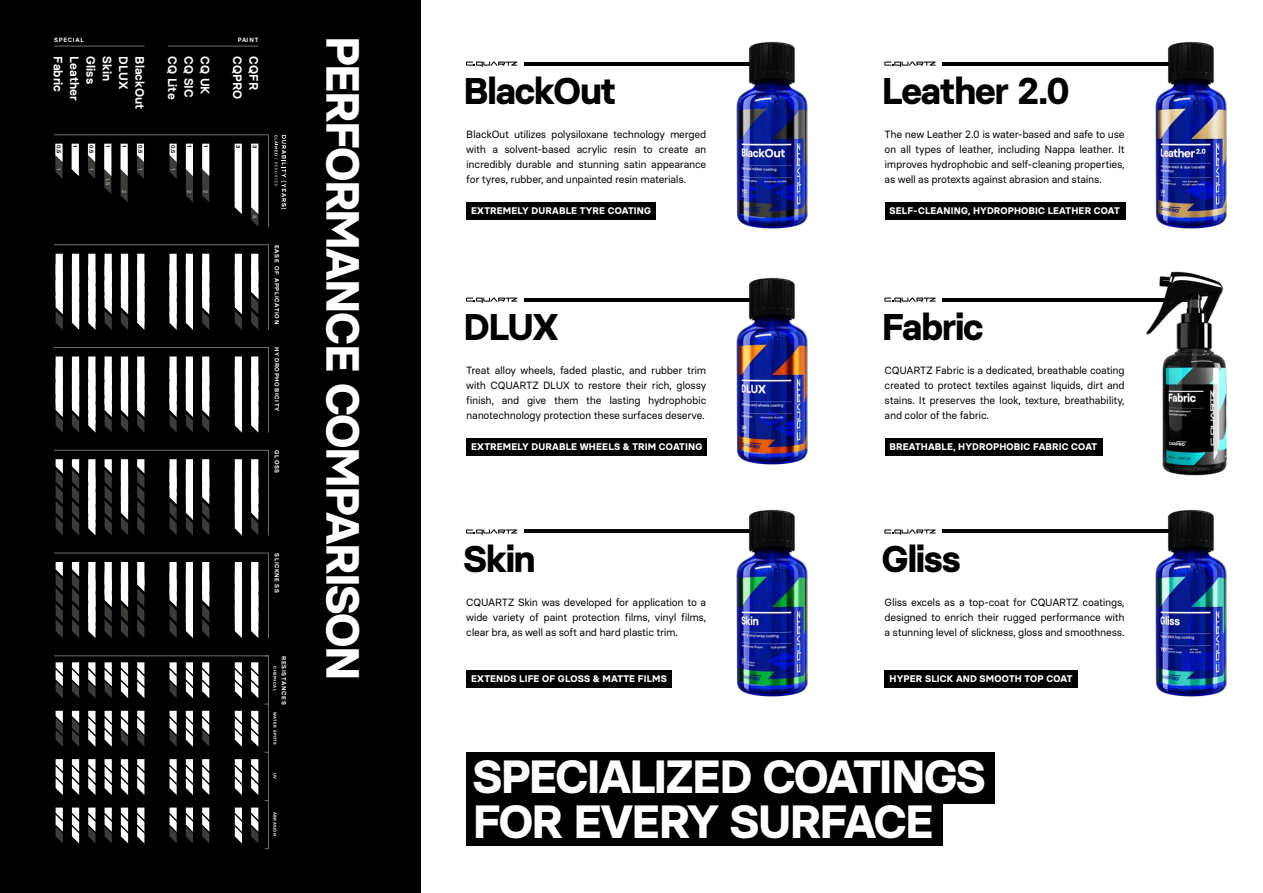
<style>
.page{position:relative;width:1263px;height:893px;background:#fff}
.page>*{position:absolute;margin:0;border:0;box-sizing:border-box;transform-origin:0 0}
.t1{font:700 46.5px/45px "Basier Square";letter-spacing:-.035em;color:#fff}
.t2{font:700 37.2px "Basier Square";letter-spacing:-.025em;color:#000}
.t3{font:600 12.3px "Basier Square";color:#fff}
.t4{font:10.5px/15px "Basier Square";letter-spacing:-.025em;color:#000;text-align:justify}
.t5{font:700 9.6px "Basier Square";letter-spacing:.02em;color:#fff}
.t6{font:600 6.15px "Basier Square";letter-spacing:.12em;color:#fff}
.t7{font:600 5.55px "Basier Square";color:#000}
.t8{font:600 5.55px "Basier Square";color:#9d9d9c}
.t9{font:600 4.05px "Basier Square";letter-spacing:.12em;color:#fff}
</style>
<div class="page">
<div style="left:0;top:0;width:421px;height:893px;background:#000"></div>
<div style="left:466px;top:752px;width:529px;height:52px;background:#000"></div>
<div style="left:466px;top:799px;width:476px;height:46px;background:#000"></div>
<hr style="left:942px;top:62px;width:250px;height:3px;background:#000">
<hr style="left:942px;top:298px;width:250px;height:3px;background:#000">
<hr style="left:524px;top:62px;width:250px;height:3px;background:#000">
<hr style="left:524px;top:298px;width:250px;height:3px;background:#000">
<hr style="left:524px;top:529px;width:250px;height:4px;background:#000">
<hr style="left:942px;top:529px;width:250px;height:4px;background:#000">
<svg style="left:884px;top:62px;width:51px;height:5px"></svg>
<svg style="left:884px;top:298px;width:51px;height:5px"></svg>
<svg style="left:466px;top:62px;width:51px;height:5px"></svg>
<svg style="left:466px;top:298px;width:51px;height:5px"></svg>
<svg style="left:466px;top:529px;width:51px;height:6px"></svg>
<svg style="left:884px;top:529px;width:51px;height:6px"></svg>
<img style="left:1139px;top:41px;width:88px;height:188px">
<img style="left:721px;top:41px;width:87px;height:188px">
<img style="left:1144px;top:271px;width:83px;height:205px">
<img style="left:721px;top:277px;width:87px;height:188px">
<img style="left:736px;top:509px;width:72px;height:188px">
<img style="left:1155px;top:509px;width:72px;height:188px">
<div style="left:885px;top:202px;width:240px;height:18px;background:#000"></div>
<div style="left:466px;top:202px;width:190px;height:18px;background:#000"></div>
<div style="left:885px;top:438px;width:217px;height:18px;background:#000"></div>
<div style="left:466px;top:438px;width:241px;height:18px;background:#000"></div>
<div style="left:466px;top:670px;width:206px;height:18px;background:#000"></div>
<div style="left:885px;top:670px;width:193px;height:18px;background:#000"></div>
<hr style="left:168px;top:46px;width:90px;height:1px;background:#706f6f">
<hr style="left:54px;top:46px;width:90px;height:1px;background:#706f6f">
<svg style="left:54px;top:244px;width:215px;height:86px"></svg>
<svg style="left:54px;top:347px;width:215px;height:86px"></svg>
<svg style="left:54px;top:450px;width:215px;height:86px"></svg>
<svg style="left:54px;top:552px;width:215px;height:86px"></svg>
<svg style="left:54px;top:655px;width:215px;height:194px"></svg>
<svg style="left:54px;top:134px;width:232px;height:93px"></svg>
<p class="t6" style="left:54px;top:36px;width:31px">SPECIAL</p>
<p class="t6" style="left:238px;top:36px;width:22px">PAI NT</p>
<p class="t3" style="left:82px;top:56px;width:45px;rotate:90deg">Leather</p>
<p class="t3" style="left:98px;top:56px;width:29px;rotate:90deg">Gliss</p>
<p class="t3" style="left:115px;top:56px;width:26px;rotate:90deg">Skin</p>
<p class="t3" style="left:131px;top:56px;width:34px;rotate:90deg">DLUX</p>
<p class="t3" style="left:147px;top:56px;width:54px;rotate:90deg">BlackOut</p>
<p class="t3" style="left:180px;top:56px;width:44px;rotate:90deg">CQ Lite</p>
<p class="t3" style="left:196px;top:56px;width:43px;rotate:90deg">CQ SIC</p>
<p class="t3" style="left:213px;top:56px;width:40px;rotate:90deg">CQ UK</p>
<p class="t3" style="left:245px;top:56px;width:44px;rotate:90deg">CQPRO</p>
<p class="t3" style="left:262px;top:56px;width:35px;rotate:90deg">CQFR</p>
<p class="t3" style="left:66px;top:56px;width:37px;rotate:90deg">Fabric</p>
<p class="t7" style="left:62px;top:145px;width:10px;rotate:90deg">0.5</p>
<p class="t8" style="left:62px;top:168px;width:4px;rotate:90deg">1</p>
<p class="t7" style="left:79px;top:145px;width:4px;rotate:90deg">1</p>
<p class="t7" style="left:111px;top:145px;width:4px;rotate:90deg">1</p>
<p class="t8" style="left:111px;top:178px;width:9px;rotate:90deg">1.5</p>
<p class="t7" style="left:95px;top:145px;width:10px;rotate:90deg">0.5</p>
<p class="t8" style="left:95px;top:168px;width:4px;rotate:90deg">1</p>
<p class="t7" style="left:128px;top:145px;width:4px;rotate:90deg">1</p>
<p class="t8" style="left:128px;top:190px;width:5px;rotate:90deg">2</p>
<p class="t7" style="left:144px;top:145px;width:10px;rotate:90deg">0.5</p>
<p class="t8" style="left:144px;top:168px;width:4px;rotate:90deg">1</p>
<p class="t7" style="left:176px;top:145px;width:10px;rotate:90deg">0.5</p>
<p class="t8" style="left:176px;top:168px;width:4px;rotate:90deg">1</p>
<p class="t7" style="left:193px;top:145px;width:4px;rotate:90deg">1</p>
<p class="t7" style="left:209px;top:145px;width:4px;rotate:90deg">1</p>
<p class="t8" style="left:193px;top:190px;width:5px;rotate:90deg">2</p>
<p class="t8" style="left:209px;top:190px;width:5px;rotate:90deg">2</p>
<p class="t7" style="left:241px;top:145px;width:5px;rotate:90deg">3</p>
<p class="t7" style="left:258px;top:145px;width:5px;rotate:90deg">3</p>
<p class="t8" style="left:258px;top:215px;width:5px;rotate:90deg">4</p>
<p class="t6" style="left:281px;top:245px;width:82px;rotate:90deg">EASE OF APPLICATIO N</p>
<p class="t6" style="left:281px;top:347px;width:66px;rotate:90deg">HY DROPHO BICITY</p>
<p class="t6" style="left:281px;top:450px;width:25px;rotate:90deg">GLOSS</p>
<p class="t6" style="left:281px;top:553px;width:41px;rotate:90deg">SLICKNE SS</p>
<p class="t6" style="left:288px;top:656px;width:50px;rotate:90deg">RESISTANCE S</p>
<p class="t9" style="left:277px;top:666px;width:26px;rotate:90deg">CHEMICAL</p>
<p class="t9" style="left:277px;top:712px;width:35px;rotate:90deg">WATER SPOTS</p>
<p class="t9" style="left:277px;top:773px;width:8px;rotate:90deg">UV</p>
<p class="t9" style="left:277px;top:812px;width:26px;rotate:90deg">ABRASIO N</p>
<h1 class="t1" style="left:366px;top:36px;width:646px;rotate:90deg">PERFORMANCE COMPARISON</h1>
<h2 class="t2" style="left:463px;top:68px;width:154px">BlackOut</h2>
<p class="t4" style="left:466px;top:127px;width:242px">BlackOut utilizes polysiloxane technology merged with a solvent-based acrylic resin to create an incredibly durable and stunning satin appearance for tyres, rubber, and unpainted resin materials.</p>
<h2 class="t2" style="left:882px;top:68px;width:189px">Leather 2.0</h2>
<p class="t4" style="left:885px;top:127px;width:242px">The new Leather 2.0 is water-based and safe to use on all types of leather, including Nappa leather. It improves hydrophobic and self-cleaning properties, as well as protexts against abrasion and stains.</p>
<p class="t5" style="left:471px;top:205px;width:181px">EXTREMELY DURABLE TYRE COATING</p>
<p class="t5" style="left:889px;top:205px;width:232px">SELF-CLEANING, HYDROPHOBIC LEATHER COAT</p>
<h2 class="t2" style="left:463px;top:304px;width:96px">DLUX</h2>
<p class="t4" style="left:466px;top:363px;width:242px">Treat alloy wheels, faded plastic, and rubber trim with CQUARTZ DLUX to restore their rich, glossy finish, and give them the lasting hydrophobic nanotechnology protection these surfaces deserve.</p>
<h2 class="t2" style="left:882px;top:304px;width:103px">Fabric</h2>
<p class="t4" style="left:885px;top:363px;width:242px">CQUARTZ Fabric is a dedicated, breathable coating created to protect textiles against liquids, dirt and stains. It preserves the look, texture, breathability, and color of the fabric.</p>
<p class="t5" style="left:471px;top:441px;width:233px">EXTREMELY DURABLE WHEELS &amp; TRIM COATING</p>
<p class="t5" style="left:889px;top:441px;width:209px">BREATHABLE, HYDROPHOBIC FABRIC COAT</p>
<h2 class="t2" style="left:463px;top:536px;width:73px">Skin</h2>
<h2 class="t2" style="left:882px;top:536px;width:80px">Gliss</h2>
<p class="t4" style="left:466px;top:595px;width:242px">CQUARTZ Skin was developed for application to a wide variety of paint protection films, vinyl films, clear bra, as well as soft and hard plastic trim.</p>
<p class="t4" style="left:885px;top:595px;width:242px">Gliss excels as a top-coat for CQUARTZ coatings, designed to enrich their rugged performance with a stunning level of slickness, gloss and smoothness.</p>
<p class="t5" style="left:471px;top:673px;width:197px">EXTENDS LIFE OF GLOSS &amp; MATTE FILMS</p>
<p class="t5" style="left:889px;top:673px;width:184px">HYPER SLICK AND SMOOTH TOP COAT</p>
<h1 class="t1" style="left:473px;top:754px;width:514px">SPECIALIZED COATINGS<br>FOR EVERY SURFACE</h1>
</div>
